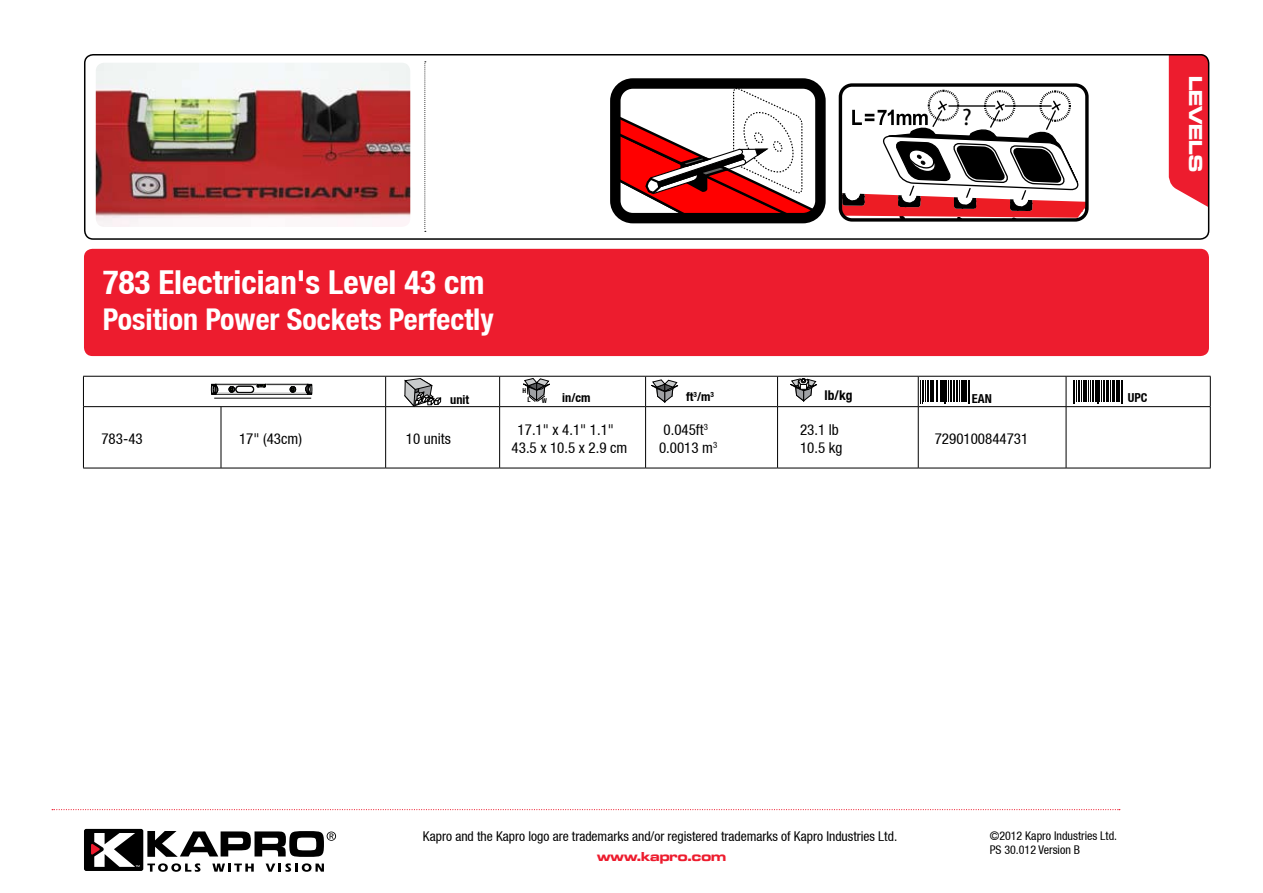
<style>
.page{position:relative;width:1263px;height:893px;background:#fff}
.page>*{position:absolute;margin:0;border:0;box-sizing:border-box;transform-origin:0 0}
.t1{font:700 condensed 33px "Helvetica Neue LT";color:#fff}
.t2{font:700 condensed 30px "Helvetica Neue LT";color:#fff}
.t3{font:23.7px "Myriad Pro";color:#000}
.t4{font:700 expanded 19.5px "Microgramma LT";color:#fff}
.t5{font:condensed 15px/18px "Helvetica Neue LT";color:#000}
.t6{font:condensed 13.5px "Helvetica Neue LT";color:#000}
.t7{font:700 expanded 13.5px "Microgramma LT";color:#ed1c2e}
.t8{font:700 condensed 13.5px "Helvetica Neue LT";color:#000}
.t9{font:700 condensed 12.3px "Helvetica Neue LT";color:#000}
.t10{font:condensed 12px/14.4px "Helvetica Neue LT";color:#000}
.t11{font:700 condensed 6.75px "Helvetica Neue LT";color:#000}
</style>
<div class="page">
<svg style="left:1169px;top:54px;width:39px;height:152px;background:#ee2d3d"></svg>
<div style="left:84px;top:54px;width:1125px;height:186px;border:2px solid #000;border-radius:9px"></div>
<div style="left:84px;top:249px;width:1125px;height:107px;background:#ed1c2e;border-radius:9px"></div>
<svg style="left:424px;top:61px;width:2px;height:171px"></svg>
<svg style="left:52px;top:809px;width:1068px;height:1px"></svg>
<div style="left:84px;top:829px;width:59px;height:42px;background:#000;border-radius:2px"></div>
<svg style="left:147px;top:863px;width:53px;height:9px"></svg>
<svg style="left:212px;top:863px;width:42px;height:9px"></svg>
<svg style="left:266px;top:863px;width:58px;height:9px"></svg>
<svg style="left:147px;top:831px;width:189px;height:26px"></svg>
<svg style="left:91px;top:833px;width:49px;height:34px"></svg>
<svg style="left:843px;top:89px;width:242px;height:129px"></svg>
<div style="left:839px;top:83px;width:250px;height:139px;border:3px solid #000;border-radius:12px"></div>
<svg style="left:621px;top:89px;width:194px;height:123px"></svg>
<div style="left:610px;top:78px;width:216px;height:145px;border:10px solid #000;border-radius:17px"></div>
<img style="left:96px;top:63px;width:314px;height:164px">
<hr style="left:83px;top:376px;width:138px;height:1px;background:#000">
<hr style="left:83px;top:376px;width:1px;height:30px;background:#000">
<hr style="left:221px;top:376px;width:165px;height:1px;background:#000">
<hr style="left:386px;top:376px;width:114px;height:1px;background:#000">
<hr style="left:385px;top:376px;width:1px;height:30px;background:#000">
<hr style="left:500px;top:376px;width:146px;height:1px;background:#000">
<hr style="left:499px;top:376px;width:1px;height:30px;background:#000">
<hr style="left:646px;top:376px;width:131px;height:1px;background:#000">
<hr style="left:645px;top:376px;width:1px;height:30px;background:#000">
<hr style="left:777px;top:376px;width:141px;height:1px;background:#000">
<hr style="left:777px;top:376px;width:1px;height:30px;background:#000">
<hr style="left:918px;top:376px;width:148px;height:1px;background:#000">
<hr style="left:918px;top:376px;width:1px;height:30px;background:#000">
<hr style="left:1066px;top:376px;width:144px;height:1px;background:#000">
<hr style="left:1066px;top:376px;width:1px;height:30px;background:#000">
<hr style="left:1210px;top:376px;width:1px;height:30px;background:#000">
<hr style="left:83px;top:406px;width:138px;height:1px;background:#000">
<hr style="left:83px;top:407px;width:1px;height:61px;background:#000">
<hr style="left:221px;top:406px;width:165px;height:1px;background:#000">
<hr style="left:221px;top:407px;width:1px;height:61px;background:#000">
<hr style="left:386px;top:406px;width:114px;height:1px;background:#000">
<hr style="left:385px;top:407px;width:1px;height:61px;background:#000">
<hr style="left:500px;top:406px;width:146px;height:1px;background:#000">
<hr style="left:499px;top:407px;width:1px;height:61px;background:#000">
<hr style="left:646px;top:406px;width:131px;height:1px;background:#000">
<hr style="left:645px;top:407px;width:1px;height:61px;background:#000">
<hr style="left:777px;top:406px;width:141px;height:1px;background:#000">
<hr style="left:777px;top:407px;width:1px;height:61px;background:#000">
<hr style="left:918px;top:406px;width:148px;height:1px;background:#000">
<hr style="left:918px;top:407px;width:1px;height:61px;background:#000">
<hr style="left:1066px;top:406px;width:144px;height:1px;background:#000">
<hr style="left:1066px;top:407px;width:1px;height:61px;background:#000">
<hr style="left:1210px;top:407px;width:1px;height:61px;background:#000">
<hr style="left:83px;top:468px;width:138px;height:1px;background:#000">
<hr style="left:221px;top:468px;width:165px;height:1px;background:#000">
<hr style="left:386px;top:468px;width:114px;height:1px;background:#000">
<hr style="left:500px;top:468px;width:146px;height:1px;background:#000">
<hr style="left:646px;top:468px;width:131px;height:1px;background:#000">
<hr style="left:777px;top:468px;width:141px;height:1px;background:#000">
<hr style="left:918px;top:468px;width:148px;height:1px;background:#000">
<hr style="left:1066px;top:468px;width:144px;height:1px;background:#000">
<svg style="left:523px;top:378px;width:27px;height:24px"></svg>
<svg style="left:651px;top:380px;width:28px;height:22px"></svg>
<svg style="left:790px;top:378px;width:27px;height:23px"></svg>
<svg style="left:405px;top:378px;width:36px;height:28px"></svg>
<hr style="left:214px;top:398px;width:97px;height:1px;background:#000">
<svg style="left:1073px;top:381px;width:50px;height:23px"></svg>
<svg style="left:922px;top:381px;width:48px;height:23px"></svg>
<div style="left:236px;top:386px;width:18px;height:7px;border:1px solid #000;border-radius:3px"></div>
<div style="left:236px;top:386px;width:17px;height:6px;border:1px solid #000;border-radius:3px"></div>
<hr style="left:216px;top:393px;width:92px;height:1px;background:#000">
<hr style="left:216px;top:385px;width:92px;height:1px;background:#000">
<svg style="left:229px;top:386px;width:6px;height:6px"></svg>
<svg style="left:290px;top:386px;width:6px;height:6px"></svg>
<svg style="left:305px;top:384px;width:7px;height:10px"></svg>
<svg style="left:211px;top:384px;width:8px;height:10px"></svg>
<svg style="left:257px;top:384px;width:9px;height:4px"></svg>
<h1 class="t1" style="left:103px;top:262px;width:383px">783 Electrician's Level 43 cm</h1>
<h2 class="t2" style="left:103px;top:301px;width:392px">Position Power Sockets Perfectly</h2>
<h3 class="t3" style="left:962px;top:102px;width:11px">?</h3>
<p class="t11" style="left:522px;top:386px;width:5px">H</p>
<p class="t11" style="left:527px;top:396px;width:5px">L</p>
<p class="t9" style="left:542px;top:390px;width:50px"><sub>W</sub> in/cm</p>
<p class="t9" style="left:686px;top:389px;width:29px">ft<sup>3</sup>/m<sup>3</sup></p>
<p class="t8" style="left:824px;top:387px;width:29px">lb/kg</p>
<p class="t9" style="left:450px;top:392px;width:20px">unit</p>
<p class="t9" style="left:972px;top:392px;width:21px">EAN</p>
<p class="t9" style="left:1128px;top:390px;width:21px">UPC</p>
<p class="t5" style="left:101px;top:430px;width:43px">783-43</p>
<p class="t5" style="left:239px;top:430px;width:64px">17" (43cm)</p>
<p class="t5" style="left:406px;top:430px;width:46px">10 units</p>
<p class="t5" style="left:512px;top:421px;width:117px;text-align:center">17.1" x 4.1" 1.1"<br>43.5 x 10.5 x 2.9 cm</p>
<p class="t5" style="left:659px;top:421px;width:60px">0.045ft<sup>3<br></sup>0.0013 m<sup>3</sup></p>
<p class="t5" style="left:800px;top:421px;width:44px">23.1 lb<br>10.5 kg</p>
<p class="t5" style="left:935px;top:430px;width:95px">7290100844731</p>
<h3 class="t4" style="left:1209px;top:76px;width:97px;rotate:90deg">LEVELS</h3>
<p class="t6" style="left:423px;top:829px;width:476px">Kapro and the Kapro logo are trademarks and/or registered trademarks of Kapro Industries Ltd.</p>
<p class="t10" style="left:990px;top:828px;width:129px">©2012 Kapro Industries Ltd.<br>PS 30.012 Version B</p>
<p class="t7" style="left:597px;top:847px;width:130px">www.kapro.com</p>
</div>
